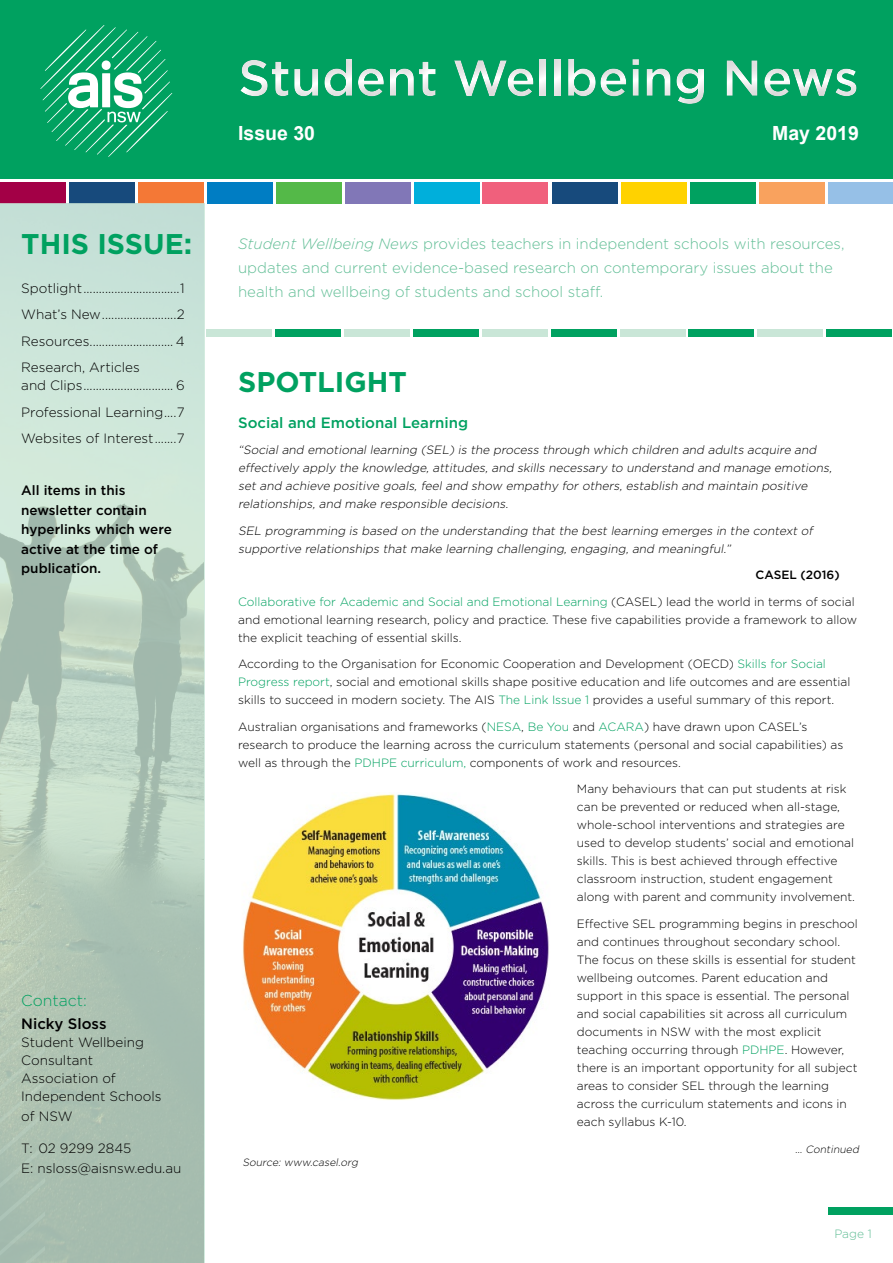
<style>
.page{position:relative;width:893px;height:1263px;background:#fff}
.page>*{position:absolute;margin:0;border:0;box-sizing:border-box;transform-origin:0 0}
.t1{font:500 50.55px "Gotham";letter-spacing:-.005em;color:#fff}
.t2{font:700 28.5px "Gotham";color:#00a160}
.t3{font:700 19.5px "Arial";color:#fff}
.t4{font:300 15.75px "Gotham";color:#00a160}
.t5{font:300 15px/24px "Gotham";color:#62be96}
.t6{font:500 15px "Gotham";color:#00a160}
.t7{font:500 15px "Gotham";color:#000}
.t8{font:300 13.5px/26.5px "Gotham";color:#000;text-align:justify}
.t9{font:300 13.5px/18px "Gotham";color:#000}
.t10{font:500 13.5px/19.5px "Gotham";color:#000}
.t11{font:300 12px/18px "Gotham";color:#000}
.t12{font:italic 300 12px/18px "Gotham";color:#000}
.t13{font:500 12px "Gotham";color:#000}
.t14{font:300 12px "Gotham";color:#62be96}
.t15{font:italic 300 10.5px "Gotham";color:#000}
.s1{font-style:italic}
.s2{color:#00a160}
</style>
<div class="page">
<div style="left:0;top:0;width:893px;height:179px;background:#00a160"></div>
<div style="left:0;top:182px;width:65px;height:21px;background:#a30046"></div>
<div style="left:69px;top:182px;width:65px;height:21px;background:#174a7c"></div>
<div style="left:828px;top:182px;width:65px;height:21px;background:#96c0e7"></div>
<div style="left:139px;top:182px;width:65px;height:21px;background:#f47836"></div>
<div style="left:208px;top:182px;width:65px;height:21px;background:#007dc3"></div>
<div style="left:277px;top:182px;width:65px;height:21px;background:#54b948"></div>
<div style="left:346px;top:182px;width:65px;height:21px;background:#8177b7"></div>
<div style="left:414px;top:182px;width:65px;height:21px;background:#00afdb"></div>
<div style="left:483px;top:182px;width:65px;height:21px;background:#f0607c"></div>
<div style="left:552px;top:182px;width:65px;height:21px;background:#174a7c"></div>
<div style="left:621px;top:182px;width:65px;height:21px;background:#ffd200"></div>
<div style="left:690px;top:182px;width:66px;height:21px;background:#00a160"></div>
<div style="left:759px;top:182px;width:65px;height:21px;background:#f9a25e"></div>
<svg style="left:40px;top:25px;width:132px;height:132px"></svg>
<div style="left:227px;top:43px;width:654px;height:70px;background:#000;opacity:.5"></div>
<div style="left:828px;top:1207px;width:65px;height:7px;background:#00a160"></div>
<svg style="left:0;top:203px;width:205px;height:1060px;background:#b9d0c2"></svg>
<div style="left:206px;top:329px;width:65px;height:8px;background:#c9e6d7"></div>
<div style="left:827px;top:329px;width:65px;height:8px;background:#00a160"></div>
<div style="left:758px;top:329px;width:65px;height:8px;background:#c9e6d7"></div>
<div style="left:689px;top:329px;width:65px;height:8px;background:#00a160"></div>
<div style="left:620px;top:329px;width:65px;height:8px;background:#c9e6d7"></div>
<div style="left:552px;top:329px;width:65px;height:8px;background:#00a160"></div>
<div style="left:482px;top:329px;width:65px;height:8px;background:#c9e6d7"></div>
<div style="left:413px;top:329px;width:65px;height:8px;background:#00a160"></div>
<div style="left:344px;top:329px;width:65px;height:8px;background:#c9e6d7"></div>
<div style="left:275px;top:329px;width:65px;height:8px;background:#00a160"></div>
<img style="left:242px;top:794px;width:307px;height:306px">
<h1 class="t1" style="left:238px;top:45px;width:622px">Student Wellbeing News</h1>
<h3 class="t3" style="left:238px;top:119px;width:78px">Issue 30</h3>
<h3 class="t3" style="left:772px;top:119px;width:88px">May 2019</h3>
<h2 class="t2" style="left:21px;top:224px;width:172px">THIS ISSUE:</h2>
<p class="t8" style="left:21px;top:275px;width:165px">Spotlight...............................1<br>What’s New........................2<br>Resources........................... 4<br>Research, Articles</p>
<p class="t8" style="left:21px;top:372px;width:165px">and Clips............................. 6<br>Professional Learning....7<br>Websites of Interest.......7</p>
<h2 class="t2" style="left:238px;top:363px;width:170px">SPOTLIGHT</h2>
<p class="t5" style="left:238px;top:232px;width:608px"><span class="s1">Student Wellbeing News</span> provides teachers in independent schools with resources, updates and current evidence-based research on contemporary issues about the health and wellbeing of students and school staff.</p>
<p class="t6" style="left:238px;top:413px;width:232px">Social and Emotional Learning</p>
<p class="t12" style="left:238px;top:441px;width:598px">“Social and emotional learning (SEL) is the process through which children and adults acquire and effectively apply the knowledge, attitudes, and skills necessary to understand and manage emotions, set and achieve positive goals, feel and show empathy for others, establish and maintain positive relationships, and make responsible decisions.</p>
<p class="t12" style="left:238px;top:521px;width:579px">SEL programming is based on the understanding that the best learning emerges in the context of supportive relationships that make learning challenging, engaging, and meaningful.”</p>
<p class="t13" style="left:756px;top:567px;width:86px">CASEL (2016)</p>
<p class="t11" style="left:238px;top:592px;width:620px"><span class="s2">Collaborative for Academic and Social and Emotional Learning</span> (CASEL) lead the world in terms of social and emotional learning research, policy and practice. These five capabilities provide a framework to allow the explicit teaching of essential skills.</p>
<p class="t11" style="left:238px;top:655px;width:614px">According to the Organisation for Economic Cooperation and Development (OECD) <span class="s2">Skills for Social<br>Progress report</span>, social and emotional skills shape positive education and life outcomes and are essential skills to succeed in modern society. The AIS <span class="s2">The Link Issue 1</span> provides a useful summary of this report.</p>
<p class="t11" style="left:238px;top:717px;width:607px">Australian organisations and frameworks (<span class="s2">NESA</span>, <span class="s2">Be You</span> and <span class="s2">ACARA</span>) have drawn upon CASEL’s research to produce the learning across the curriculum statements (personal and social capabilities) as well as through the <span class="s2">PDHPE curriculum,</span> components of work and resources.</p>
<p class="t11" style="left:577px;top:780px;width:280px">Many behaviours that can put students at risk can be prevented or reduced when all-stage, whole-school interventions and strategies are used to develop students’ social and emotional skills. This is best achieved through effective classroom instruction, student engagement along with parent and community involvement.</p>
<p class="t11" style="left:577px;top:914px;width:282px">Effective SEL programming begins in preschool and continues throughout secondary school.<br>The focus on these skills is essential for student wellbeing outcomes. Parent education and support in this space is essential. The personal and social capabilities sit across all curriculum documents in NSW with the most explicit teaching occurring through <span class="s2">PDHPE</span>. However, there is an important opportunity for all subject areas to consider SEL through the learning across the curriculum statements and icons in each syllabus K-10.</p>
<p class="t15" style="left:242px;top:1156px;width:119px">Source: www.casel.org</p>
<p class="t10" style="left:21px;top:480px;width:152px">All items in this newsletter contain hyperlinks which were active at the time of publication.</p>
<h3 class="t4" style="left:21px;top:990px;width:67px">Contact:</h3>
<p class="t7" style="left:21px;top:1014px;width:87px">Nicky Sloss</p>
<p class="t9" style="left:21px;top:1033px;width:142px">Student Wellbeing<br>Consultant<br>Association of<br>Independent Schools</p>
<p class="t9" style="left:21px;top:1107px;width:53px">of NSW</p>
<p class="t9" style="left:21px;top:1138px;width:162px;line-height:19.5px">T: 02 9299 2845<br>E: nsloss@aisnsw.edu.au</p>
<p class="t15" style="left:795px;top:1143px;width:68px">... Continued</p>
<p class="t14" style="left:834px;top:1226px;width:39px">Page 1</p>
</div>
